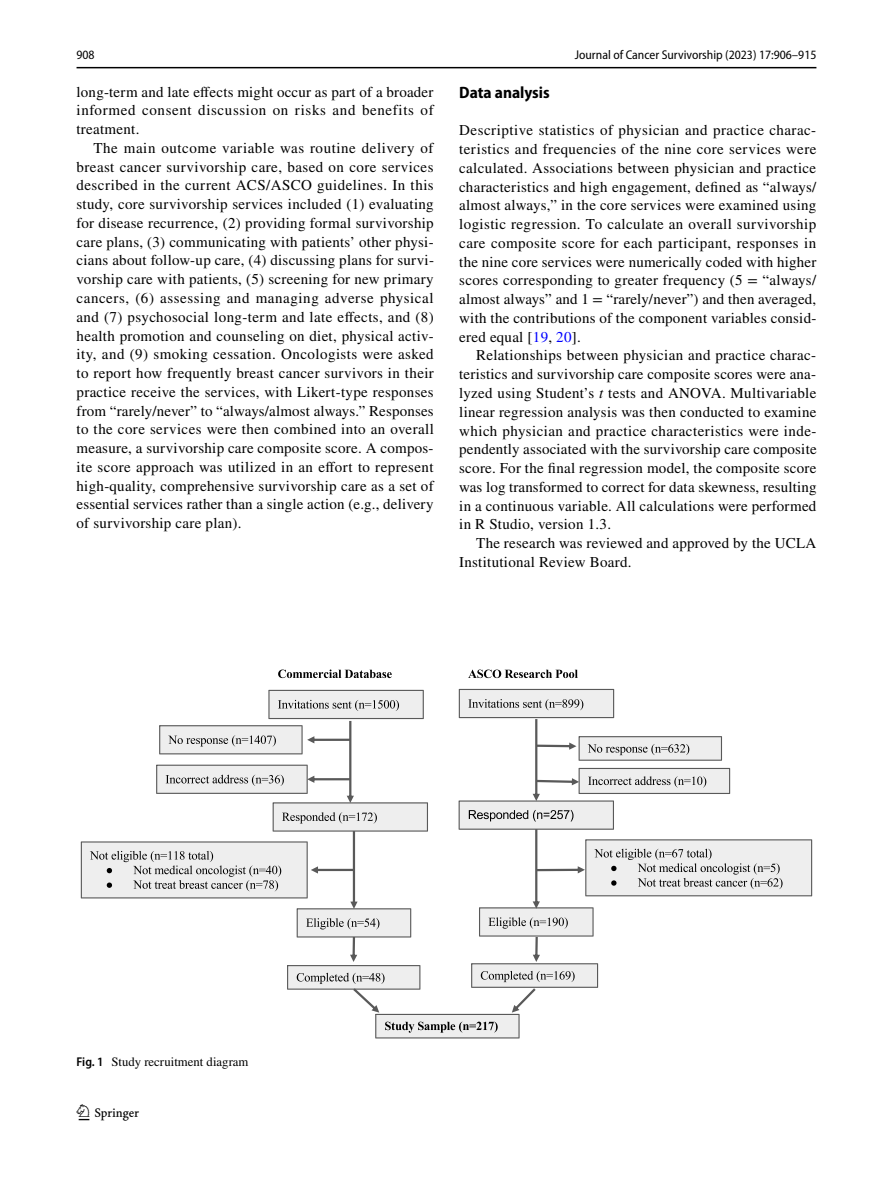
<style>
.page{position:relative;width:893px;height:1187px;background:#fff}
.page>*{position:absolute;margin:0;border:0;box-sizing:border-box;transform-origin:0 0}
.t1{font:22.5px "Springnew Regular 3";color:#000}
.t2{font:700 semi-condensed 16.5px "Myriad Pro";color:#000}
.t3{font:15px/18.8px "STIX";letter-spacing:.02em;color:#000;text-align:justify}
.t4{font:semi-condensed 12.75px "Myriad Pro";color:#000}
.t5{font:12.75px "STIX";color:#000}
.s1{color:#00f}
.s2{font-style:italic}
.s3{font-family:"Myriad Pro";font-weight:600;font-stretch:semi-condensed}
</style>
<div class="page">
<hr style="left:77px;top:67px;width:739px;height:1px;background:#000">
<svg style="left:468px;top:669px;width:110px;height:9px"></svg>
<svg style="left:278px;top:669px;width:114px;height:9px"></svg>
<svg style="left:81px;top:688px;width:731px;height:350px"></svg>
<p class="t4" style="left:77px;top:48px;width:20px">908</p>
<p class="t4" style="left:575px;top:48px;width:243px">Journal of Cancer Survivorship (2023) 17:906–915</p>
<p class="t3" style="left:77px;top:83px;width:359px">long-term and late effects might occur as part of a broader informed consent discussion on risks and benefits of treatment.</p>
<p class="t3" style="left:77px;top:139px;width:359px;text-indent:17px">The main outcome variable was routine delivery of breast cancer survivorship care, based on core services described in the current ACS/ASCO guidelines. In this study, core survivorship services included (1) evaluating for disease recurrence, (2) providing formal survivorship care plans, (3) communicating with patients’ other physi&shy;cians about follow-up care, (4) discussing plans for survi&shy;vorship care with patients, (5) screening for new primary cancers, (6) assessing and managing adverse physical and (7) psychosocial long-term and late effects, and (8) health promotion and counseling on diet, physical activ&shy;ity, and (9) smoking cessation. Oncologists were asked to report how frequently breast cancer survivors in their practice receive the services, with Likert-type responses from “rarely/never” to “always/almost always.” Responses to the core services were then combined into an overall measure, a survivorship care composite score. A compos&shy;ite score approach was utilized in an effort to represent high-quality, comprehensive survivorship care as a set of essential services rather than a single action (e.g., delivery of survivorship care plan).</p>
<p class="t2" style="left:459px;top:83px;width:92px">Data analysis</p>
<p class="t3" style="left:459px;top:122px;width:359px">Descriptive statistics of physician and practice charac&shy;teristics and frequencies of the nine core services were calculated. Associations between physician and practice characteristics and high engagement, defined as “always/ almost always,” in the core services were examined using logistic regression. To calculate an overall survivorship care composite score for each participant, responses in the nine core services were numerically coded with higher scores corresponding to greater frequency (5 = “always/ almost always” and 1 = “rarely/never”) and then averaged, with the contributions of the component variables consid&shy;ered equal [<span class="s1">19</span>, <span class="s1">20</span>].</p>
<p class="t3" style="left:459px;top:347px;width:359px;text-indent:17px">Relationships between physician and practice charac&shy;teristics and survivorship care composite scores were ana&shy;lyzed using Student’s <span class="s2">t</span> tests and ANOVA. Multivariable linear regression analysis was then conducted to examine which physician and practice characteristics were inde&shy;pendently associated with the survivorship care composite score. For the final regression model, the composite score was log transformed to correct for data skewness, resulting in a continuous variable. All calculations were performed in R Studio, version 1.3.</p>
<p class="t3" style="left:459px;top:534px;width:359px;text-indent:17px">The research was reviewed and approved by the UCLA<br>Institutional Review Board.</p>
<p class="t5" style="left:77px;top:1052px;width:173px"><span class="s3">Fig. 1</span> Study recruitment diagram</p>
<h1 class="t1" style="left:79px;top:1104px;width:62px">1 3</h1>
</div>
